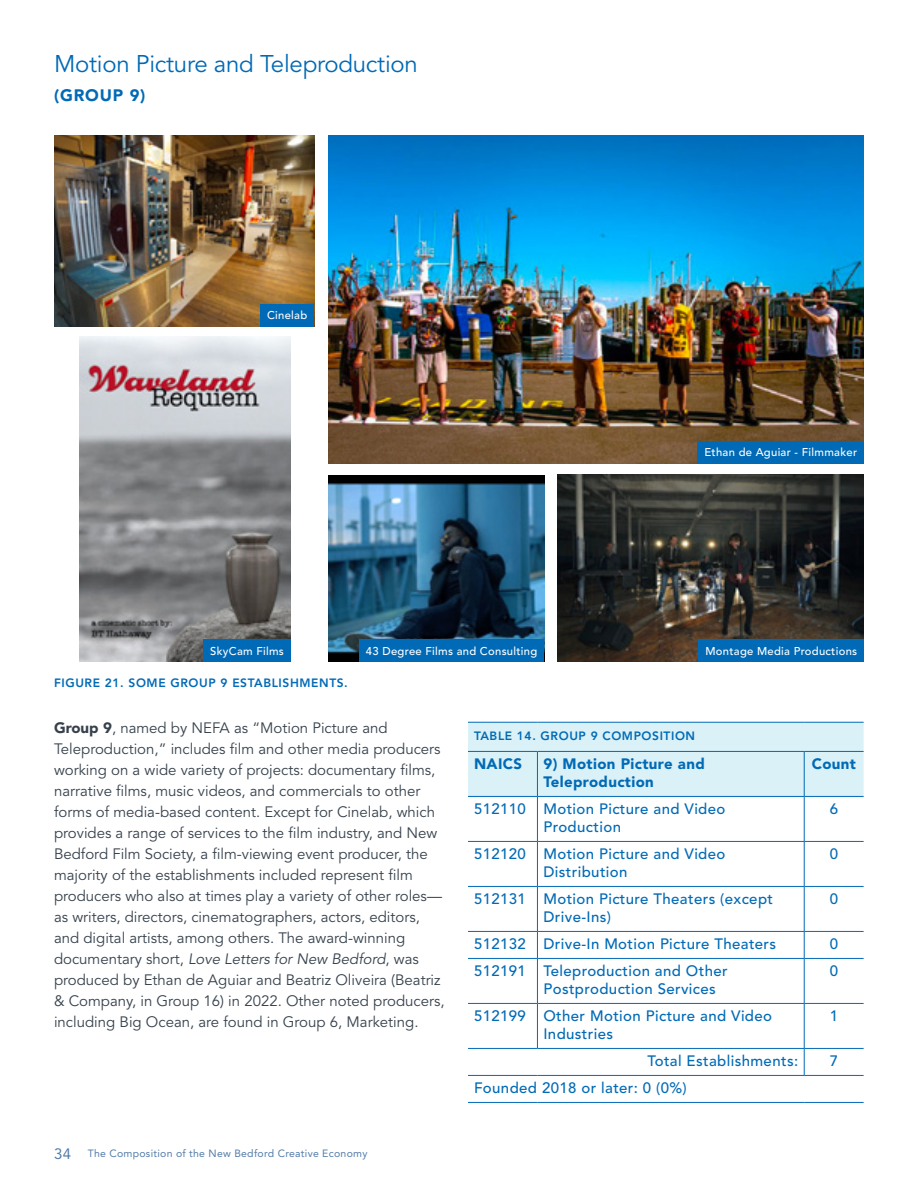
<style>
.page{position:relative;width:918px;height:1188px;background:#fff}
.page>*{position:absolute;margin:0;border:0;box-sizing:border-box;transform-origin:0 0}
.t1{font:24px "Avenir LT Std";letter-spacing:-.01em;color:#006ab6}
.t2{font:900 16.5px "Avenir LT Std";letter-spacing:.05em;color:#006ab6}
.t3{font:15px/21px "Avenir LT Std";color:#36414c}
.t4{font:500 15px/18px "Avenir LT Std";letter-spacing:.025em;color:#006ab6}
.t5{font:900 15px/18px "Avenir LT Std";letter-spacing:.025em;color:#006ab6}
.t6{font:800 12px "Avenir LT Std";letter-spacing:.05em;color:#006ab6}
.t7{font:500 11.25px "Avenir LT Std";letter-spacing:.025em;color:#fff}
.t8{font:10.5px "Avenir LT Std";letter-spacing:.025em;color:#527ca9}
.s1{font-weight:900}
.s2{font-style:italic}
.s3{font-size:15px}
</style>
<div class="page">
<img style="left:54px;top:135px;width:260px;height:191px">
<img style="left:329px;top:475px;width:215px;height:187px">
<img style="left:80px;top:337px;width:211px;height:325px">
<img style="left:329px;top:135px;width:535px;height:328px">
<img style="left:557px;top:474px;width:307px;height:188px">
<div style="left:468px;top:723px;width:396px;height:73px;background:#d9f1f7"></div>
<hr style="left:468px;top:722px;width:69px;height:1px;background:#006ab6">
<hr style="left:537px;top:722px;width:267px;height:1px;background:#006ab6">
<hr style="left:804px;top:722px;width:60px;height:1px;background:#006ab6">
<hr style="left:468px;top:751px;width:69px;height:1px;background:#006ab6">
<hr style="left:537px;top:751px;width:267px;height:1px;background:#006ab6">
<hr style="left:537px;top:752px;width:1px;height:44px;background:#006ab6">
<hr style="left:804px;top:751px;width:60px;height:1px;background:#006ab6">
<hr style="left:804px;top:752px;width:1px;height:44px;background:#006ab6">
<hr style="left:468px;top:796px;width:69px;height:1px;background:#006ab6">
<hr style="left:537px;top:796px;width:267px;height:1px;background:#006ab6">
<hr style="left:537px;top:797px;width:1px;height:44px;background:#006ab6">
<hr style="left:804px;top:796px;width:60px;height:1px;background:#006ab6">
<hr style="left:804px;top:797px;width:1px;height:44px;background:#006ab6">
<hr style="left:468px;top:841px;width:69px;height:1px;background:#006ab6">
<hr style="left:537px;top:841px;width:267px;height:1px;background:#006ab6">
<hr style="left:537px;top:842px;width:1px;height:44px;background:#006ab6">
<hr style="left:804px;top:841px;width:60px;height:1px;background:#006ab6">
<hr style="left:804px;top:842px;width:1px;height:44px;background:#006ab6">
<hr style="left:468px;top:886px;width:69px;height:1px;background:#006ab6">
<hr style="left:537px;top:886px;width:267px;height:1px;background:#006ab6">
<hr style="left:537px;top:887px;width:1px;height:44px;background:#006ab6">
<hr style="left:804px;top:886px;width:60px;height:1px;background:#006ab6">
<hr style="left:804px;top:887px;width:1px;height:44px;background:#006ab6">
<hr style="left:468px;top:931px;width:69px;height:1px;background:#006ab6">
<hr style="left:537px;top:931px;width:267px;height:1px;background:#006ab6">
<svg style="left:537px;top:932px;width:1px;height:26px"></svg>
<hr style="left:804px;top:931px;width:60px;height:1px;background:#006ab6">
<svg style="left:804px;top:932px;width:1px;height:26px"></svg>
<hr style="left:468px;top:958px;width:69px;height:1px;background:#006ab6">
<hr style="left:537px;top:958px;width:267px;height:1px;background:#006ab6">
<hr style="left:537px;top:959px;width:1px;height:44px;background:#006ab6">
<hr style="left:804px;top:958px;width:60px;height:1px;background:#006ab6">
<hr style="left:804px;top:959px;width:1px;height:44px;background:#006ab6">
<hr style="left:468px;top:1003px;width:69px;height:1px;background:#006ab6">
<hr style="left:537px;top:1003px;width:267px;height:1px;background:#006ab6">
<hr style="left:537px;top:1004px;width:1px;height:44px;background:#006ab6">
<hr style="left:804px;top:1003px;width:60px;height:1px;background:#006ab6">
<hr style="left:804px;top:1004px;width:1px;height:44px;background:#006ab6">
<hr style="left:468px;top:1048px;width:69px;height:1px;background:#006ab6">
<hr style="left:537px;top:1048px;width:267px;height:1px;background:#006ab6">
<hr style="left:804px;top:1048px;width:60px;height:1px;background:#006ab6">
<svg style="left:804px;top:1049px;width:1px;height:26px"></svg>
<hr style="left:468px;top:1075px;width:69px;height:1px;background:#006ab6">
<hr style="left:537px;top:1075px;width:267px;height:1px;background:#006ab6">
<hr style="left:804px;top:1075px;width:60px;height:1px;background:#006ab6">
<hr style="left:468px;top:1102px;width:69px;height:1px;background:#006ab6">
<hr style="left:537px;top:1102px;width:267px;height:1px;background:#006ab6">
<hr style="left:804px;top:1102px;width:60px;height:1px;background:#006ab6">
<div style="left:260px;top:304px;width:54px;height:22px;background:#006ab6"></div>
<div style="left:698px;top:441px;width:166px;height:22px;background:#006ab6"></div>
<div style="left:699px;top:639px;width:165px;height:23px;background:#006ab6"></div>
<div style="left:359px;top:639px;width:185px;height:23px;background:#006ab6"></div>
<div style="left:204px;top:639px;width:87px;height:23px;background:#006ab6"></div>
<h1 class="t1" style="left:54px;top:50px;width:365px">Motion Picture and Teleproduction</h1>
<p class="t2" style="left:54px;top:85px;width:93px">(GROUP 9)</p>
<p class="t7" style="left:267px;top:309px;width:42px">Cinelab</p>
<p class="t7" style="left:704px;top:446px;width:154px">Ethan de Aguiar - Filmmaker</p>
<p class="t7" style="left:210px;top:644px;width:75px">SkyCam Films</p>
<p class="t7" style="left:366px;top:644px;width:173px">43 Degree Films and Consulting</p>
<p class="t7" style="left:705px;top:644px;width:153px">Montage Media Productions</p>
<p class="t6" style="left:54px;top:676px;width:295px">FIGURE 21. SOME GROUP 9 ESTABLISHMENTS.</p>
<p class="t3" style="left:54px;top:718px;width:392px"><span class="s1">Group 9</span>, named by NEFA as “Motion Picture and Teleproduction,” includes film and other media producers working on a wide variety of projects: documentary films, narrative films, music videos, and commercials to other forms of media-based content. Except for Cinelab, which provides a range of services to the film industry, and New Bedford Film Society, a film-viewing event producer, the majority of the establishments included represent film producers who also at times play a variety of other roles— as writers, directors, cinematographers, actors, editors, and digital artists, among others. The award-winning documentary short, <span class="s2">Love Letters for New Bedford</span>, was produced by Ethan de Aguiar and Beatriz Oliveira (Beatriz &amp; Company, in Group 16) in 2022. Other noted producers, including Big Ocean, are found in Group 6, Marketing.</p>
<p class="t8" style="left:54px;top:1148px;width:315px"><span class="s3">34</span> The Composition of the New Bedford Creative Economy</p>
<p class="t6" style="left:474px;top:729px;width:223px">TABLE 14. GROUP 9 COMPOSITION</p>
<p class="t5" style="left:474px;top:755px;width:50px">NAICS</p>
<p class="t5" style="left:543px;top:755px;width:163px">9) Motion Picture and<br>Teleproduction</p>
<p class="t5" style="left:812px;top:755px;width:46px">Count</p>
<p class="t4" style="left:543px;top:800px;width:184px;text-indent:-69px">512110 Motion Picture and Video<br>Production</p>
<p class="t4" style="left:830px;top:800px;width:10px">6</p>
<p class="t4" style="left:543px;top:845px;width:184px;text-indent:-69px">512120 Motion Picture and Video<br>Distribution</p>
<p class="t4" style="left:830px;top:845px;width:10px">0</p>
<p class="t4" style="left:543px;top:890px;width:231px;text-indent:-69px">512131 Motion Picture Theaters (except<br>Drive-Ins)</p>
<p class="t4" style="left:830px;top:890px;width:10px">0</p>
<p class="t4" style="left:474px;top:935px;width:304px">512132 Drive-In Motion Picture Theaters</p>
<p class="t4" style="left:830px;top:935px;width:10px">0</p>
<p class="t4" style="left:543px;top:962px;width:186px;text-indent:-69px">512191 Teleproduction and Other<br>Postproduction Services</p>
<p class="t4" style="left:830px;top:962px;width:10px">0</p>
<p class="t4" style="left:543px;top:1007px;width:230px;text-indent:-69px">512199 Other Motion Picture and Video<br>Industries</p>
<p class="t4" style="left:830px;top:1007px;width:10px">1</p>
<p class="t4" style="left:647px;top:1052px;width:152px">Total Establishments:</p>
<p class="t4" style="left:830px;top:1052px;width:10px">7</p>
<p class="t4" style="left:474px;top:1079px;width:214px">Founded 2018 or later: 0 (0%)</p>
</div>
